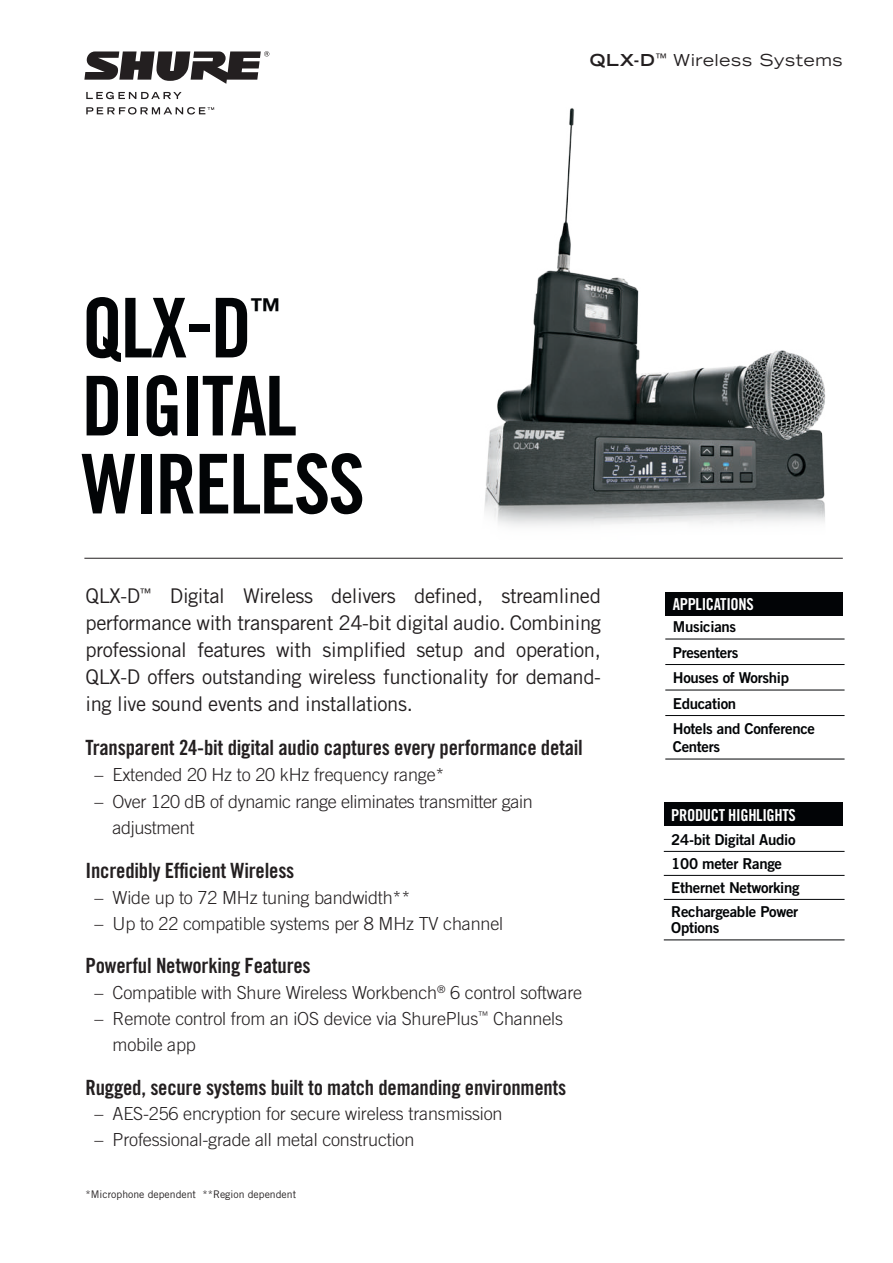
<style>
.page{position:relative;width:893px;height:1263px;background:#fff}
.page>*{position:absolute;margin:0;border:0;box-sizing:border-box;transform-origin:0 0}
.t1{font:82.5px/78px "Trade Gothic LT Std Bd Cn 20";letter-spacing:-.025em;color:#020406}
.t2{font:31.5px "Trade Gothic LT Std Bd Cn 20";color:#020406}
.t3{font:21px "Trade Gothic LT Std Bd Cn 20";letter-spacing:-.01em;color:#231f20}
.t4{font:20.25px/27px "Trade Gothic LT Std";letter-spacing:-.02em;color:#231f20;text-align:justify}
.t5{font:300 18px/25.8px "Trade Gothic LT Std";letter-spacing:-.01em;color:#231f20}
.t6{font:16.5px "Trade Gothic LT Std Bd Cn 20";letter-spacing:-.02em;color:#fff}
.t7{font:expanded 16.5px "Trade Gothic LT Std";letter-spacing:.04em;color:#231f20}
.t8{font:15px/25.5px "Trade Gothic LT Std Bd 2";letter-spacing:-.02em;color:#020406}
.t9{font:10.5px "Trade Gothic LT Std";color:#231f20}
.s1{font-weight:700}
</style>
<div class="page">
<div style="left:664px;top:803px;width:179px;height:23px;background:#020406"></div>
<img style="left:435px;top:108px;width:408px;height:450px">
<hr style="left:664px;top:851px;width:180px;height:1px;background:#020406">
<hr style="left:664px;top:875px;width:180px;height:1px;background:#020406">
<hr style="left:664px;top:899px;width:180px;height:1px;background:#020406">
<hr style="left:664px;top:939px;width:180px;height:1px;background:#020406">
<hr style="left:84px;top:558px;width:759px;height:1px;background:#231f20">
<svg style="left:84px;top:51px;width:185px;height:33px"></svg>
<svg style="left:86px;top:92px;width:96px;height:7px"></svg>
<svg style="left:86px;top:107px;width:128px;height:8px"></svg>
<div style="left:665px;top:592px;width:178px;height:24px;background:#020406"></div>
<hr style="left:665px;top:639px;width:179px;height:1px;background:#020406">
<hr style="left:665px;top:664px;width:179px;height:1px;background:#020406">
<hr style="left:665px;top:690px;width:179px;height:1px;background:#020406">
<hr style="left:665px;top:715px;width:179px;height:1px;background:#020406">
<hr style="left:665px;top:759px;width:179px;height:1px;background:#020406">
<h1 class="t1" style="left:82px;top:288px;width:172px">QLX-D</h1>
<h2 class="t2" style="left:250px;top:291px;width:33px">™</h2>
<h1 class="t1" style="left:82px;top:366px;width:285px">DIGITAL<br>WIRELESS</h1>
<p class="t7" style="left:590px;top:49px;width:254px"><span class="s1">QLX-D</span><sup>™</sup> Wireless Systems</p>
<p class="t4" style="left:86px;top:582px;width:517px">QLX-D<sup>™</sup> Digital Wireless delivers defined, streamlined performance with transparent 24-bit digital audio. Combining professional features with simplified setup and operation, QLX-D offers outstanding wireless functionality for demand&shy;ing live sound events and installations.</p>
<p class="t3" style="left:86px;top:735px;width:499px">Transparent 24-bit digital audio captures every performance detail</p>
<p class="t5" style="left:95px;top:761px;width:351px">– Extended 20 Hz to 20 kHz frequency range*</p>
<p class="t5" style="left:113px;top:789px;width:422px;text-indent:-18px">– Over 120 dB of dynamic range eliminates transmitter gain adjustment</p>
<p class="t3" style="left:86px;top:858px;width:210px">Incredibly Efficient Wireless</p>
<p class="t5" style="left:95px;top:884px;width:317px">– Wide up to 72 MHz tuning bandwidth**</p>
<p class="t5" style="left:95px;top:910px;width:410px">– Up to 22 compatible systems per 8 MHz TV channel</p>
<p class="t3" style="left:86px;top:953px;width:227px">Powerful Networking Features</p>
<p class="t5" style="left:95px;top:980px;width:489px">– Compatible with Shure Wireless Workbench<sup>®</sup> 6 control software</p>
<p class="t5" style="left:113px;top:1005px;width:452px;text-indent:-18px">– Remote control from an iOS device via ShurePlus<sup>™</sup> Channels mobile app</p>
<p class="t3" style="left:86px;top:1074px;width:482px">Rugged, secure systems built to match demanding environments</p>
<p class="t5" style="left:95px;top:1101px;width:410px">– AES-256 encryption for secure wireless transmission</p>
<p class="t5" style="left:95px;top:1127px;width:321px">– Professional-grade all metal construction</p>
<p class="t9" style="left:86px;top:1188px;width:212px">*Microphone dependent **Region dependent</p>
<p class="t6" style="left:673px;top:594px;width:82px">APPLICATIONS</p>
<p class="t8" style="left:673px;top:614px;width:144px">Musicians<br>Presenters<br>Houses of Worship<br>Education<br>Hotels and Conference</p>
<p class="t8" style="left:673px;top:734px;width:49px">Centers</p>
<p class="t6" style="left:671px;top:805px;width:126px">PRODUCT HIGHLIGHTS</p>
<p class="t8" style="left:671px;top:827px;width:130px;line-height:24px">24-bit Digital Audio<br>100 meter Range<br>Ethernet Networking<br>Rechargeable Power</p>
<p class="t8" style="left:671px;top:915px;width:50px">Options</p>
</div>
